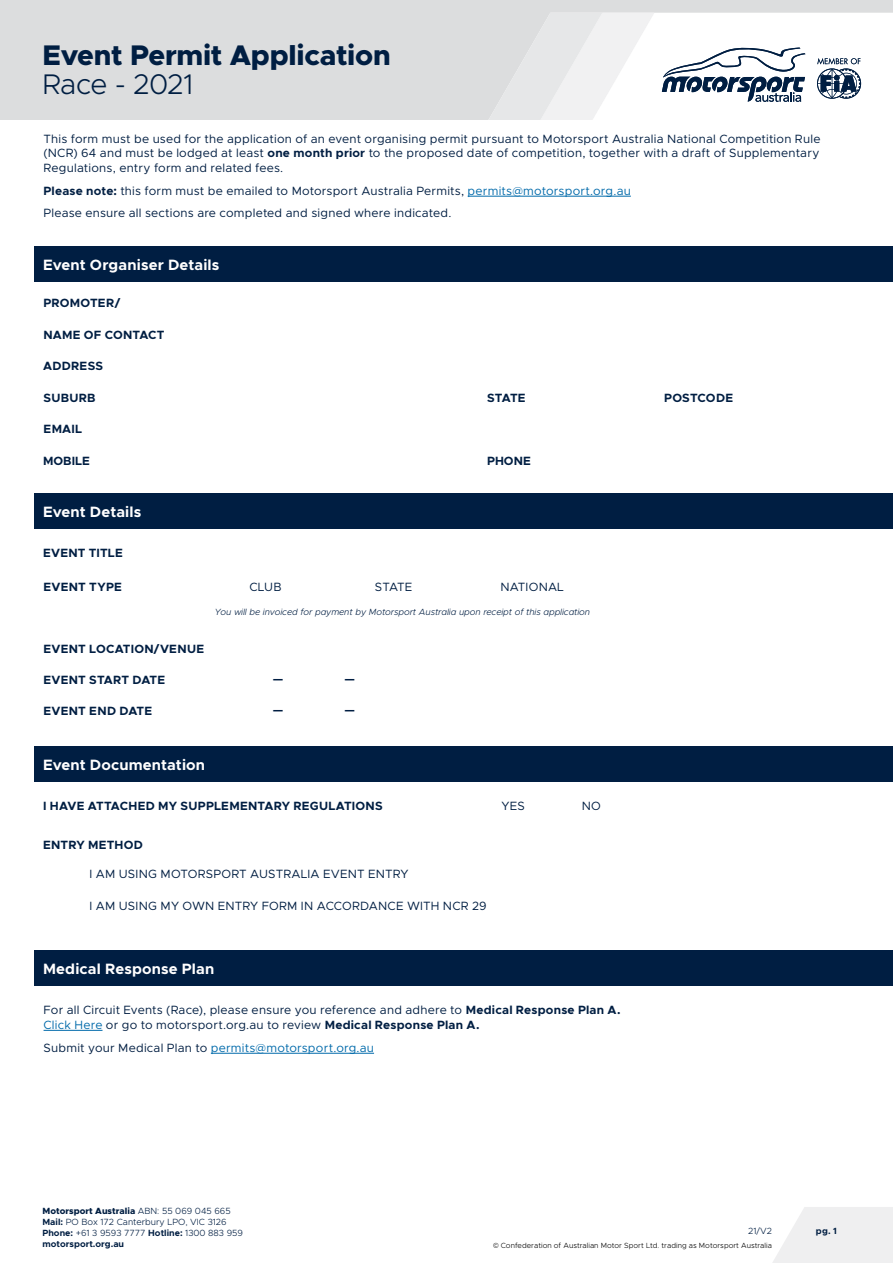
<style>
.page{position:relative;width:893px;height:1263px;background:#fff}
.page>*{position:absolute;margin:0;border:0;box-sizing:border-box;transform-origin:0 0}
.t1{font:800 28.5px "Metropolis";letter-spacing:-.01em;color:#001e42}
.t2{font:300 28.5px "Metropolis";letter-spacing:-.03em;color:#001e42}
.t3{font:700 15px "Metropolis";letter-spacing:.01em;color:#fff}
.t4{font:12px/14.4px "Metropolis";letter-spacing:.015em;color:#001e42}
.t5{font:700 12px "Metropolis";letter-spacing:.015em;color:#001e42}
.t6{font:12px "Metropolis";letter-spacing:.02em;color:#006aaa}
.t7{font:300 9px/10.8px "Metropolis";color:#001e42}
.t8{font:italic 300 9px "Metropolis";letter-spacing:-.01em;color:#001e42}
.t9{font:700 9px "Metropolis";color:#001e42}
.t10{font:300 7.5px "Metropolis";color:#000}
.s1{font-weight:700}
.s2{color:#006aaa}
.s3{color:#001e42}
.s4{font-weight:800}
.s5{font-family:"Montserrat"}
</style>
<div class="page">
<svg style="left:773px;top:1207px;width:120px;height:56px"></svg>
<svg style="left:0;top:0;width:893px;height:119px;fill:#dcddde"></svg>
<svg style="left:483px;top:13px;width:171px;height:106px"></svg>
<div style="left:34px;top:246px;width:859px;height:35px;background:#001e42"></div>
<div style="left:34px;top:493px;width:859px;height:35px;background:#001e42"></div>
<div style="left:34px;top:746px;width:859px;height:35px;background:#001e42"></div>
<div style="left:34px;top:950px;width:859px;height:35px;background:#001e42"></div>
<hr style="left:468px;top:196px;width:163px;height:1px;background:#006aaa">
<hr style="left:44px;top:1030px;width:58px;height:1px;background:#006aaa">
<hr style="left:211px;top:1053px;width:163px;height:1px;background:#006aaa">
<h1 class="t1" style="left:43px;top:37px;width:350px">Event Permit Application</h1>
<h1 class="t2" style="left:43px;top:66px;width:152px">Race - 2021</h1>
<p class="t4" style="left:44px;top:132px;width:778px;text-align:justify">This form must be used for the application of an event organising permit pursuant to Motorsport Australia National Competition Rule (NCR) 64 and must be lodged at least <span class="s1">one month prior</span> to the proposed date of competition, together with a draft of Supplementary Regulations, entry form and related fees.</p>
<p class="t4" style="left:44px;top:179px;width:589px;line-height:23px"><span class="s1">Please note:</span> this form must be emailed to Motorsport Australia Permits, <span class="s2">permits@motorsport.org.au<br></span>Please ensure all sections are completed and signed where indicated.</p>
<p class="t3" style="left:43px;top:255px;width:178px">Event Organiser Details</p>
<p class="t5" style="left:43px;top:295px;width:78px">PROMOTER/</p>
<p class="t5" style="left:43px;top:327px;width:123px">NAME OF CONTACT</p>
<p class="t5" style="left:43px;top:359px;width:61px">ADDRESS</p>
<p class="t5" style="left:44px;top:390px;width:54px">SUBURB</p>
<p class="t5" style="left:487px;top:390px;width:40px">STATE</p>
<p class="t5" style="left:664px;top:390px;width:70px">POSTCODE</p>
<p class="t5" style="left:44px;top:422px;width:40px">EMAIL</p>
<p class="t5" style="left:43px;top:453px;width:48px">MOBILE</p>
<p class="t5" style="left:487px;top:453px;width:45px">PHONE</p>
<p class="t3" style="left:43px;top:502px;width:100px">Event Details</p>
<p class="t5" style="left:43px;top:545px;width:81px">EVENT TITLE</p>
<p class="t5" style="left:44px;top:579px;width:80px">EVENT TYPE</p>
<p class="t5" style="left:44px;top:641px;width:162px">EVENT LOCATION/VENUE</p>
<p class="t5" style="left:44px;top:673px;width:123px">EVENT START DATE</p>
<p class="t5" style="left:44px;top:703px;width:110px">EVENT END DATE</p>
<p class="t4" style="left:375px;top:580px;width:39px">STATE</p>
<p class="t4" style="left:500px;top:580px;width:65px">NATIONAL</p>
<p class="t8" style="left:215px;top:606px;width:377px">You will be invoiced for payment by Motorsport Australia upon receipt of this application</p>
<p class="t4" style="left:249px;top:580px;width:34px">CLUB</p>
<p class="t5" style="left:273px;top:671px;width:12px">—</p>
<p class="t5" style="left:273px;top:702px;width:12px">—</p>
<p class="t5" style="left:345px;top:671px;width:12px">—</p>
<p class="t5" style="left:345px;top:702px;width:12px">—</p>
<p class="t3" style="left:43px;top:755px;width:164px">Event Documentation</p>
<p class="t5" style="left:43px;top:798px;width:341px">I HAVE ATTACHED MY SUPPLEMENTARY REGULATIONS</p>
<p class="t5" style="left:43px;top:837px;width:101px">ENTRY METHOD</p>
<p class="t4" style="left:90px;top:867px;width:320px">I AM USING MOTORSPORT AUSTRALIA EVENT ENTRY</p>
<p class="t4" style="left:90px;top:898px;width:399px">I AM USING MY OWN ENTRY FORM IN ACCORDANCE WITH NCR 29</p>
<p class="t4" style="left:501px;top:798px;width:25px">YES</p>
<p class="t3" style="left:43px;top:959px;width:173px">Medical Response Plan</p>
<p class="t4" style="left:582px;top:798px;width:21px">NO</p>
<p class="t4" style="left:44px;top:1003px;width:579px">For all Circuit Events (Race), please ensure you reference and adhere to <span class="s1">Medical Response Plan A.<br></span><span class="s2">Click Here</span> or go to motorsport.org.au to review <span class="s1">Medical Response Plan A.</span></p>
<p class="t6" style="left:44px;top:1040px;width:332px"><span class="s3">Submit your Medical Plan to</span> permits@motorsport.org.au</p>
<p class="t7" style="left:43px;top:1205px;width:202px"><span class="s4">Motorsport Australia</span> ABN: 55 069 045 665<br><span class="s1">Mail:</span> PO Box 172 Canterbury LPO, VIC 3126<br><span class="s1">Phone:</span> +61 3 9593 7777 <span class="s1">Hotline:</span> 1300 883 959 <span class="s1">motorsport.org.au</span></p>
<p class="t7" style="left:748px;top:1225px;width:25px">21/V2</p>
<p class="t10" style="left:493px;top:1240px;width:280px"><span class="s5">©</span> Confederation of Australian Motor Sport Ltd. trading as Motorsport Australia</p>
<p class="t9" style="left:816px;top:1225px;width:23px">pg. 1</p>
</div>
